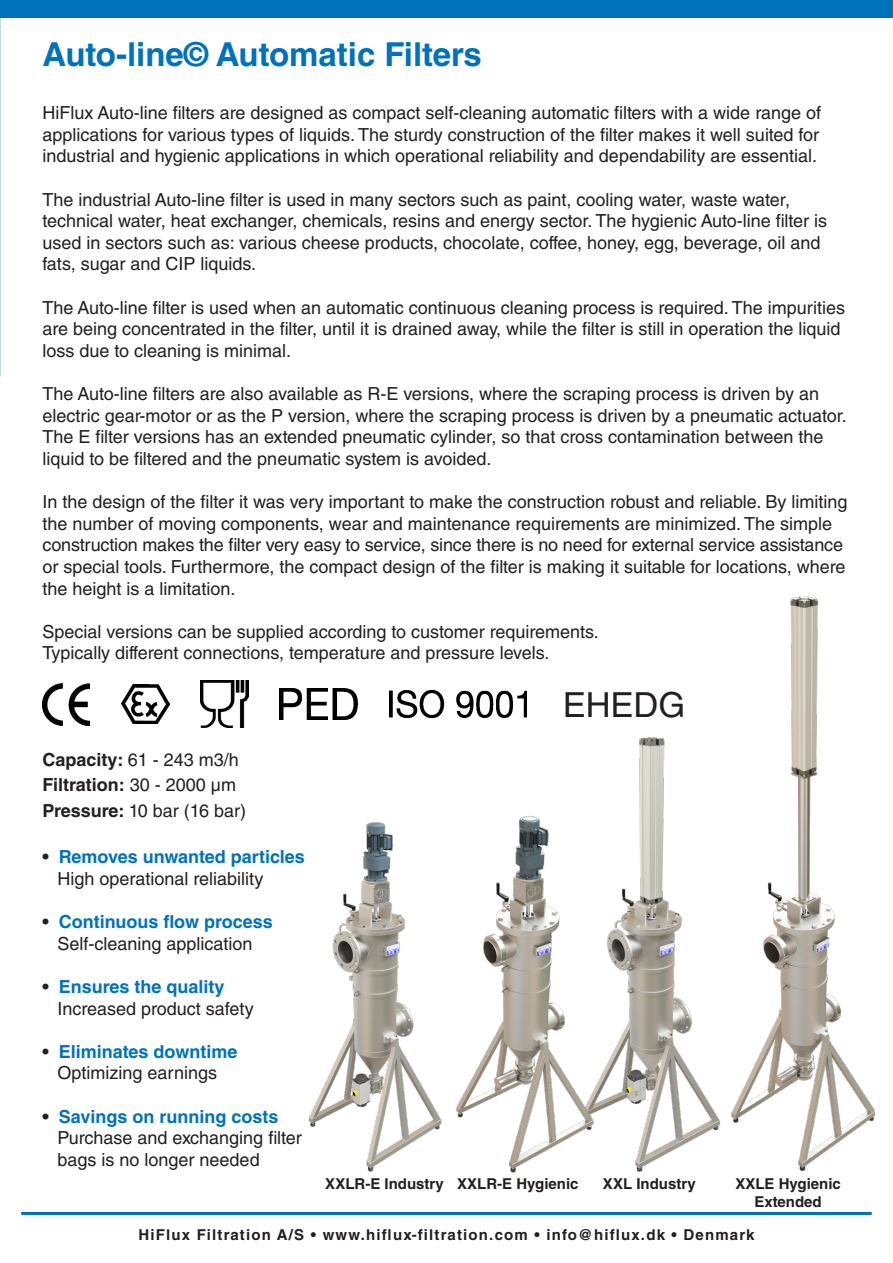
<style>
.page{position:relative;width:893px;height:1263px;background:#fff}
.page>*{position:absolute;margin:0;border:0;box-sizing:border-box;transform-origin:0 0}
.t1{font:34.5px "Helvetica LT Std";color:#231f20}
.t2{font:700 33px "Helvetica LT Std";color:#0072bc}
.t3{font:18px/21.6px "Helvetica LT Std";color:#231f20}
.t4{font:700 18px/21.6px "Helvetica LT Std";color:#0072bc;text-align:center}
.t5{font:700 18px "Helvetica LT Std";color:#231f20}
.t6{font:700 15px "Helvetica LT Std";letter-spacing:.08em;color:#231f20}
.t7{font:700 15px/18px "Helvetica LT Std";color:#231f20;text-align:center}
.s1{font-weight:700}
.s2{font-weight:400}
.s3{color:#231f20}
.s4{font-weight:700;color:#0072bc}
.s5{font-weight:400;color:#231f20}
</style>
<div class="page">
<hr style="left:21px;top:1212px;width:851px;height:3px;background:#0072bc">
<div style="left:0;top:0;width:893px;height:17px;background:#0072bc"></div>
<img style="left:604px;top:737px;width:112px;height:434px">
<img style="left:308px;top:822px;width:118px;height:350px">
<img style="left:426px;top:816px;width:178px;height:356px">
<img style="left:716px;top:595px;width:159px;height:577px">
<img style="left:122px;top:685px;width:47px;height:39px">
<img style="left:201px;top:680px;width:47px;height:48px">
<img style="left:390px;top:691px;width:136px;height:26px">
<img style="left:280px;top:689px;width:78px;height:30px">
<img style="left:43px;top:683px;width:47px;height:42px">
<p class="t2" style="left:43px;top:34px;width:441px">Auto-line© Automatic Filters</p>
<p class="t3" style="left:43px;top:102px;width:780px;text-align:justify">HiFlux Auto-line filters are designed as compact self-cleaning automatic filters with a wide range of applications for various types of liquids. The sturdy construction of the filter makes it well suited for industrial and hygienic applications in which operational reliability and dependability are essential.</p>
<p class="t3" style="left:43px;top:188px;width:786px">The industrial Auto-line filter is used in many sectors such as paint, cooling water, waste water, technical water, heat exchanger, chemicals, resins and energy sector. The hygienic Auto-line filter is used in sectors such as: various cheese products, chocolate, coffee, honey, egg, beverage, oil and fats, sugar and CIP liquids.</p>
<p class="t3" style="left:43px;top:296px;width:804px">The Auto-line filter is used when an automatic continuous cleaning process is required. The impurities are being concentrated in the filter, until it is drained away, while the filter is still in operation the liquid loss due to cleaning is minimal.</p>
<p class="t3" style="left:43px;top:383px;width:806px">The Auto-line filters are also available as R-E versions, where the scraping process is driven by an electric gear-motor or as the P version, where the scraping process is driven by a pneumatic actuator.<br>The E filter versions has an extended pneumatic cylinder, so that cross contamination between the liquid to be filtered and the pneumatic system is avoided.</p>
<p class="t3" style="left:43px;top:491px;width:806px">In the design of the filter it was very important to make the construction robust and reliable. By limiting the number of moving components, wear and maintenance requirements are minimized. The simple construction makes the filter very easy to service, since there is no need for external service assistance or special tools. Furthermore, the compact design of the filter is making it suitable for locations, where the height is a limitation.</p>
<p class="t3" style="left:43px;top:620px;width:558px">Special versions can be supplied according to customer requirements.<br>Typically different connections, temperature and pressure levels.</p>
<p class="t3" style="left:43px;top:748px;width:198px"><span class="s1">Capacity:</span> 61 - 243 m3/h</p>
<p class="t5" style="left:43px;top:774px;width:195px">Filtration: <span class="s2">30 - 2000 µm</span></p>
<p class="t3" style="left:43px;top:799px;width:205px"><span class="s1">Pressure:</span> 10 bar (16 bar)</p>
<p class="t4" style="left:43px;top:846px;width:264px"><span class="s3">•</span> Removes unwanted particles</p>
<p class="t3" style="left:58px;top:868px;width:207px">High operational reliability</p>
<p class="t4" style="left:43px;top:911px;width:232px"><span class="s3">•</span> Continuous flow process</p>
<p class="t3" style="left:58px;top:933px;width:197px">Self-cleaning application</p>
<p class="t3" style="left:58px;top:976px;width:198px;text-indent:-15px"><span class="s1">•</span> <span class="s4">Ensures the quality<br></span>Increased product safety</p>
<p class="t4" style="left:43px;top:1040px;width:196px"><span class="s3">•</span> Eliminates downtime<br><span class="s5">Optimizing earnings</span></p>
<p class="t4" style="left:43px;top:1105px;width:237px"><span class="s3">•</span> Savings on running costs</p>
<p class="t3" style="left:58px;top:1127px;width:246px">Purchase and exchanging filter</p>
<p class="t3" style="left:58px;top:1149px;width:204px">bags is no longer needed</p>
<p class="t1" style="left:563px;top:685px;width:124px">EHEDG</p>
<p class="t7" style="left:325px;top:1174px;width:120px">XXLR-E Industry</p>
<p class="t7" style="left:457px;top:1174px;width:123px">XXLR-E Hygienic</p>
<p class="t7" style="left:603px;top:1174px;width:94px">XXL Industry</p>
<p class="t7" style="left:735px;top:1175px;width:107px">XXLE Hygienic<br>Extended</p>
<p class="t6" style="left:138px;top:1225px;width:618px">HiFlux Filtration A/S • www.hiflux-filtration.com • info@hiflux.dk • Denmark</p>
</div>
